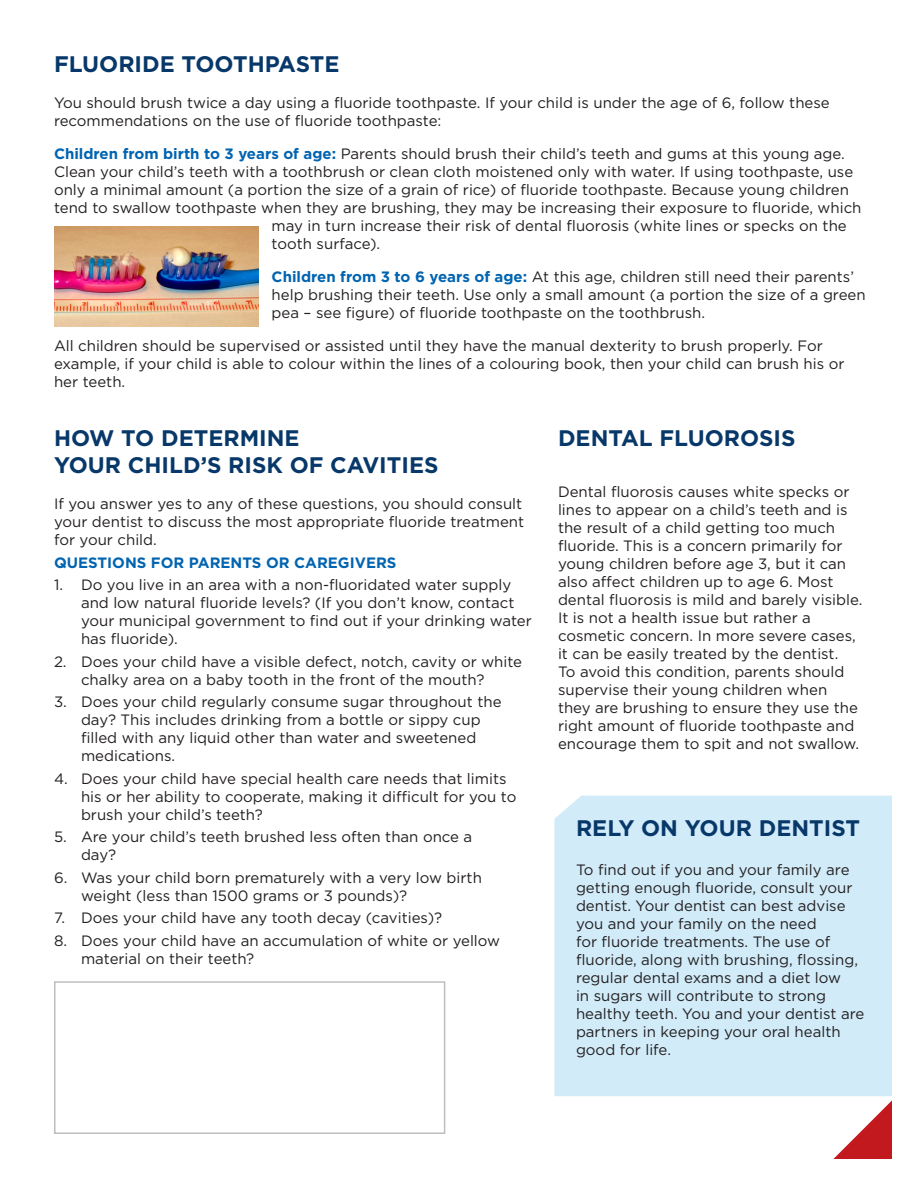
<style>
.page{position:relative;width:918px;height:1188px;background:#fff}
.page>*{position:absolute;margin:0;border:0;box-sizing:border-box;transform-origin:0 0}
.t1{font:700 22.5px/27px "Gotham";color:#073869}
.t2{font:15px/18px "Gotham";color:#231f20}
.t3{font:700 15px "Gotham";color:#0164b1}
.s1{font-weight:700;color:#0164b1}
</style>
<div class="page">
<div style="left:554px;top:796px;width:338px;height:300px;background:#d1ebf9"></div>
<div style="left:54px;top:981px;width:391px;height:153px;border:2px solid #bdbfbf"></div>
<svg style="left:804px;top:1074px;width:88px;height:85px"></svg>
<img style="left:54px;top:227px;width:204px;height:99px">
<p class="t1" style="left:54px;top:50px;width:287px">FLUORIDE TOOTHPASTE</p>
<p class="t2" style="left:54px;top:93px;width:777px">You should brush twice a day using a fluoride toothpaste. If your child is under the age of 6, follow these recommendations on the use of fluoride toothpaste:</p>
<p class="t2" style="left:54px;top:144px;width:792px"><span class="s1">Children from birth to 3 years of age:</span> Parents should brush their child’s teeth and gums at this young age.</p>
<p class="t2" style="left:54px;top:162px;width:801px">Clean your child’s teeth with a toothbrush or clean cloth moistened only with water. If using toothpaste, use</p>
<p class="t2" style="left:54px;top:180px;width:797px">only a minimal amount (a portion the size of a grain of rice) of fluoride toothpaste. Because young children</p>
<p class="t2" style="left:54px;top:198px;width:809px">tend to swallow toothpaste when they are brushing, they may be increasing their exposure to fluoride, which</p>
<p class="t2" style="left:272px;top:216px;width:577px">may in turn increase their risk of dental fluorosis (white lines or specks on the</p>
<p class="t2" style="left:272px;top:234px;width:110px">tooth surface).</p>
<p class="t2" style="left:272px;top:267px;width:596px"><span class="s1">Children from 3 to 6 years of age:</span> At this age, children still need their parents’ help brushing their teeth. Use only a small amount (a portion the size of a green pea – see figure) of fluoride toothpaste on the toothbrush.</p>
<p class="t2" style="left:54px;top:336px;width:792px">All children should be supervised or assisted until they have the manual dexterity to brush properly. For example, if your child is able to colour within the lines of a colouring book, then your child can brush his or her teeth.</p>
<p class="t1" style="left:54px;top:425px;width:386px">HOW TO DETERMINE<br>YOUR CHILD’S RISK OF CAVITIES</p>
<p class="t2" style="left:54px;top:495px;width:472px">If you answer yes to any of these questions, you should consult your dentist to discuss the most appropriate fluoride treatment for your child.</p>
<p class="t3" style="left:54px;top:553px;width:344px">QUESTIONS FOR PARENTS OR CAREGIVERS</p>
<p class="t2" style="left:81px;top:576px;width:452px;text-indent:-27px">1. Do you live in an area with a non-fluoridated water supply and low natural fluoride levels? (If you don’t know, contact your municipal government to find out if your drinking water has fluoride).</p>
<p class="t2" style="left:81px;top:652px;width:443px;text-indent:-27px">2. Does your child have a visible defect, notch, cavity or white chalky area on a baby tooth in the front of the mouth?</p>
<p class="t2" style="left:81px;top:693px;width:422px;text-indent:-27px">3. Does your child regularly consume sugar throughout the day? This includes drinking from a bottle or sippy cup filled with any liquid other than water and sweetened medications.</p>
<p class="t2" style="left:81px;top:769px;width:437px;text-indent:-27px">4. Does your child have special health care needs that limits his or her ability to cooperate, making it difficult for you to brush your child’s teeth?</p>
<p class="t2" style="left:81px;top:828px;width:393px;text-indent:-27px">5. Are your child’s teeth brushed less often than once a day?</p>
<p class="t2" style="left:81px;top:868px;width:402px;text-indent:-27px">6. Was your child born prematurely with a very low birth weight (less than 1500 grams or 3 pounds)?</p>
<p class="t2" style="left:54px;top:909px;width:390px">7. Does your child have any tooth decay (cavities)?</p>
<p class="t2" style="left:81px;top:931px;width:421px;text-indent:-27px">8. Does your child have an accumulation of white or yellow material on their teeth?</p>
<p class="t1" style="left:558px;top:425px;width:239px">DENTAL FLUOROSIS</p>
<p class="t2" style="left:558px;top:483px;width:306px">Dental fluorosis causes white specks or lines to appear on a child’s teeth and is the result of a child getting too much fluoride. This is a concern primarily for young children before age 3, but it can also affect children up to age 6. Most dental fluorosis is mild and barely visible.<br>It is not a health issue but rather a cosmetic concern. In more severe cases, it can be easily treated by the dentist.<br>To avoid this condition, parents should supervise their young children when they are brushing to ensure they use the right amount of fluoride toothpaste and encourage them to spit and not swallow.</p>
<p class="t1" style="left:576px;top:815px;width:285px">RELY ON YOUR DENTIST</p>
<p class="t2" style="left:576px;top:861px;width:290px">To find out if you and your family are getting enough fluoride, consult your dentist. Your dentist can best advise you and your family on the need<br>for fluoride treatments. The use of fluoride, along with brushing, flossing, regular dental exams and a diet low<br>in sugars will contribute to strong healthy teeth. You and your dentist are partners in keeping your oral health good for life.</p>
</div>
